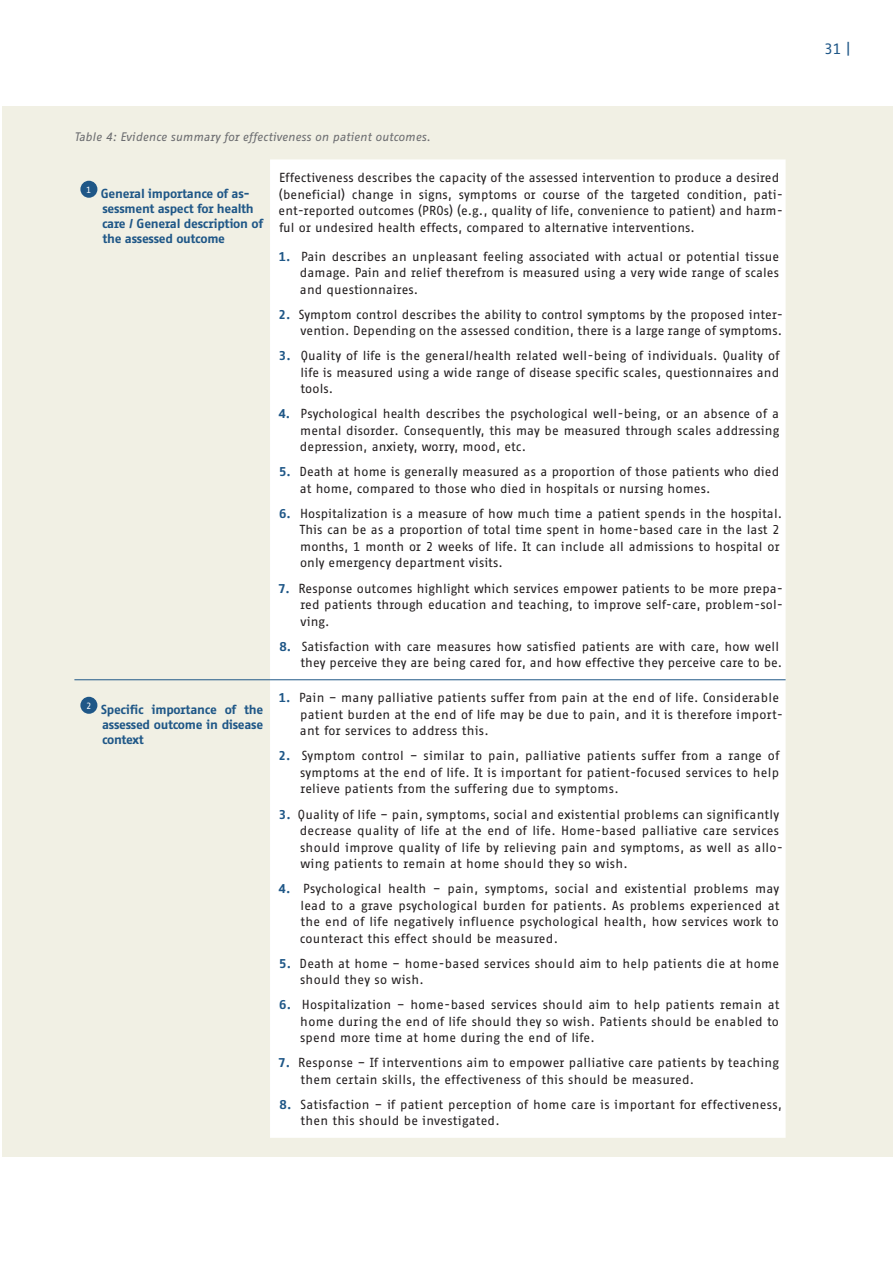
<style>
.page{position:relative;width:893px;height:1263px;background:#fff}
.page>*{position:absolute;margin:0;border:0;box-sizing:border-box;transform-origin:0 0}
.t1{font:15px "Fago Office Sans";color:#1f5787}
.t2{font:12.75px/16.5px "Fago Office Sans";letter-spacing:.01em;color:#231f20}
.t3{font:700 12.75px/15px "Fago Office Sans";letter-spacing:-.02em;color:#1f5787}
.t4{font:italic 12px "Fago Office Sans";color:#6c6d70}
.t5{font:9px "Fago Office Sans";color:#fff}
.s1{font-weight:700;color:#1f5787}
</style>
<div class="page">
<div style="left:2px;top:106px;width:891px;height:1051px;background:#f1f0e4"></div>
<div style="left:270px;top:159px;width:516px;height:979px;background:#fff"></div>
<hr style="left:74px;top:679px;width:196px;height:1px;background:#1f5787">
<hr style="left:270px;top:679px;width:516px;height:1px;background:#1f5787">
<div style="left:80px;top:181px;width:17px;height:17px;background:#1f5787;border-radius:50%"></div>
<div style="left:80px;top:697px;width:17px;height:17px;background:#1f5787;border-radius:50%"></div>
<p class="t4" style="left:74px;top:130px;width:358px">Table 4: Evidence summary for effectiveness on patient outcomes.</p>
<p class="t5" style="left:86px;top:185px;width:7px">1</p>
<p class="t3" style="left:101px;top:186px;width:164px">General importance of as&shy;sessment aspect for health care / General description of the assessed outcome</p>
<p class="t2" style="left:279px;top:169px;width:506px">Effectiveness describes the capacity of the assessed intervention to produce a desired (beneficial) change in signs, symptoms or course of the targeted condition, pati&shy;ent-reported outcomes (PROs) (e.g., quality of life, convenience to patient) and harm&shy;ful or undesired health effects, compared to alternative interventions.</p>
<p class="t2" style="left:300px;top:248px;width:481px;text-align:justify;text-indent:-21px"><span class="s1">1.</span> Pain describes an unpleasant feeling associated with actual or potential tissue damage. Pain and relief therefrom is measured using a very wide range of scales and questionnaires.</p>
<p class="t2" style="left:278px;top:306px;width:506px;text-align:right"><span class="s1">2.</span> Symptom control describes the ability to control symptoms by the proposed inter&shy;vention. Depending on the assessed condition, there is a large range of symptoms.</p>
<p class="t2" style="left:300px;top:348px;width:481px;text-align:justify;text-indent:-22px"><span class="s1">3.</span> Quality of life is the general/health related well-being of individuals. Quality of life is measured using a wide range of disease specific scales, questionnaires and tools.</p>
<p class="t2" style="left:300px;top:406px;width:481px;text-align:justify;text-indent:-21px"><span class="s1">4.</span> Psychological health describes the psychological well-being, or an absence of a mental disorder. Consequently, this may be measured through scales addressing depression, anxiety, worry, mood, etc.</p>
<p class="t2" style="left:300px;top:464px;width:481px;text-indent:-21px"><span class="s1">5.</span> Death at home is generally measured as a proportion of those patients who died at home, compared to those who died in hospitals or nursing homes.</p>
<p class="t2" style="left:300px;top:505px;width:484px;text-indent:-21px"><span class="s1">6.</span> Hospitalization is a measure of how much time a patient spends in the hospital.<br>This can be as a proportion of total time spent in home-based care in the last 2 months, 1 month or 2 weeks of life. It can include all admissions to hospital or only emergency department visits.</p>
<p class="t2" style="left:300px;top:580px;width:484px;text-align:justify;text-indent:-22px"><span class="s1">7.</span> Response outcomes highlight which services empower patients to be more prepa&shy;red patients through education and teaching, to improve self-care, problem-sol&shy;ving.</p>
<p class="t2" style="left:279px;top:638px;width:504px;text-align:right"><span class="s1">8.</span> Satisfaction with care measures how satisfied patients are with care, how well they perceive they are being cared for, and how effective they perceive care to be.</p>
<p class="t5" style="left:86px;top:701px;width:7px">2</p>
<p class="t3" style="left:101px;top:702px;width:164px;text-align:justify">Specific importance of the assessed outcome in disease context</p>
<p class="t2" style="left:300px;top:690px;width:485px;text-indent:-21px"><span class="s1">1.</span> Pain – many palliative patients suffer from pain at the end of life. Considerable patient burden at the end of life may be due to pain, and it is therefore import&shy;ant for services to address this.</p>
<p class="t2" style="left:300px;top:748px;width:481px;text-align:justify;text-indent:-22px"><span class="s1">2.</span> Symptom control – similar to pain, palliative patients suffer from a range of symptoms at the end of life. It is important for patient-focused services to help relieve patients from the suffering due to symptoms.</p>
<p class="t2" style="left:300px;top:806px;width:485px;text-indent:-21px"><span class="s1">3.</span> Quality of life – pain, symptoms, social and existential problems can significantly decrease quality of life at the end of life. Home-based palliative care services should improve quality of life by relieving pain and symptoms, as well as allo&shy;wing patients to remain at home should they so wish.</p>
<p class="t2" style="left:300px;top:880px;width:481px;text-align:justify;text-indent:-21px"><span class="s1">4.</span> Psychological health – pain, symptoms, social and existential problems may lead to a grave psychological burden for patients. As problems experienced at the end of life negatively influence psychological health, how services work to counteract this effect should be measured.</p>
<p class="t2" style="left:300px;top:955px;width:480px;text-indent:-21px"><span class="s1">5.</span> Death at home – home-based services should aim to help patients die at home should they so wish.</p>
<p class="t2" style="left:300px;top:996px;width:481px;text-align:justify;text-indent:-21px"><span class="s1">6.</span> Hospitalization – home-based services should aim to help patients remain at home during the end of life should they so wish. Patients should be enabled to spend more time at home during the end of life.</p>
<p class="t2" style="left:300px;top:1054px;width:480px;text-indent:-22px"><span class="s1">7.</span> Response – If interventions aim to empower palliative care patients by teaching them certain skills, the effectiveness of this should be measured.</p>
<p class="t2" style="left:300px;top:1096px;width:483px;text-indent:-21px"><span class="s1">8.</span> Satisfaction – if patient perception of home care is important for effectiveness, then this should be investigated.</p>
<p class="t1" style="left:824px;top:41px;width:28px">31 |</p>
</div>
